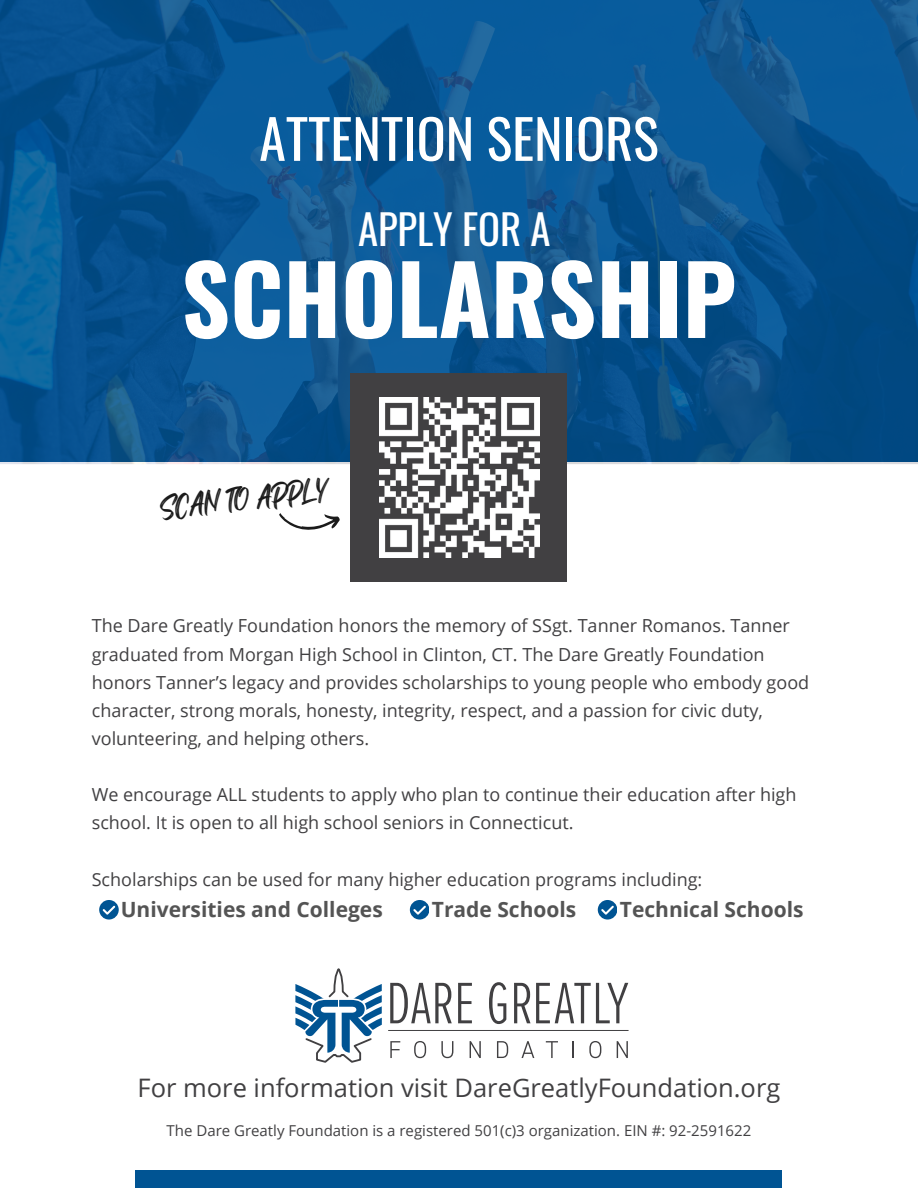
<style>
.page{position:relative;width:918px;height:1188px;background:#fff}
.page>*{position:absolute;margin:0;border:0;box-sizing:border-box;transform-origin:0 0}
.t1{font:700 94.65px "Oswald";color:#fff}
.t2{font:54px "Oswald";color:#fff}
.t3{font:40.8px "Oswald";color:#fff}
.t4{font:30px "Black Bones";color:#1b1b1b}
.t5{font:25.5px "Open Sans";color:#414042}
.t6{font:700 21px "Open Sans";color:#545454}
.t7{font:18px/28.2px "Open Sans";color:#414042}
.t8{font:15px "Open Sans";color:#414042}
</style>
<div class="page">
<img style="left:0;top:0;width:918px;height:464px">
<div style="left:136px;top:1171px;width:646px;height:17px;background:#005493"></div>
<div style="left:351px;top:373px;width:216px;height:208px;background:#414042"></div>
<img style="left:379px;top:398px;width:160px;height:159px">
<svg style="left:390px;top:983px;width:62px;height:40px"></svg>
<svg style="left:458px;top:983px;width:14px;height:40px"></svg>
<svg style="left:489px;top:982px;width:17px;height:42px"></svg>
<svg style="left:514px;top:983px;width:114px;height:40px"></svg>
<hr style="left:388px;top:1030px;width:241px;height:1px;background:#414042">
<svg style="left:390px;top:1041px;width:10px;height:17px"></svg>
<svg style="left:414px;top:1041px;width:12px;height:17px"></svg>
<svg style="left:441px;top:1041px;width:12px;height:17px"></svg>
<svg style="left:470px;top:1041px;width:11px;height:17px"></svg>
<svg style="left:497px;top:1041px;width:11px;height:17px"></svg>
<svg style="left:522px;top:1041px;width:12px;height:17px"></svg>
<svg style="left:546px;top:1041px;width:12px;height:17px"></svg>
<svg style="left:572px;top:1041px;width:2px;height:17px"></svg>
<svg style="left:589px;top:1041px;width:12px;height:17px"></svg>
<svg style="left:617px;top:1041px;width:11px;height:17px"></svg>
<svg style="left:295px;top:968px;width:87px;height:95px"></svg>
<div style="left:99px;top:900px;width:19px;height:19px;background:#005493;border-radius:50%"></div>
<svg style="left:103px;top:906px;width:12px;height:9px"></svg>
<div style="left:410px;top:900px;width:19px;height:19px;background:#005493;border-radius:50%"></div>
<svg style="left:413px;top:906px;width:13px;height:9px"></svg>
<div style="left:598px;top:900px;width:19px;height:19px;background:#005493;border-radius:50%"></div>
<svg style="left:601px;top:906px;width:13px;height:9px"></svg>
<svg style="left:279px;top:513px;width:61px;height:17px"></svg>
<p class="t2" style="left:259px;top:96px;width:401px">ATTENTION SENIORS</p>
<p class="t3" style="left:358px;top:197px;width:194px">APPLY FOR A</p>
<p class="t1" style="left:181px;top:225px;width:557px">SCHOLARSHIP</p>
<p class="t4" style="left:158px;top:487px;width:167px;rotate:-6deg">SCAN TO APPLY</p>
<p class="t7" style="left:92px;top:611px;width:719px">The Dare Greatly Foundation honors the memory of SSgt. Tanner Romanos. Tanner graduated from Morgan High School in Clinton, CT. The Dare Greatly Foundation honors Tanner’s legacy and provides scholarships to young people who embody good character, strong morals, honesty, integrity, respect, and a passion for civic duty, volunteering, and helping others.</p>
<p class="t7" style="left:92px;top:780px;width:706px">We encourage ALL students to apply who plan to continue their education after high school. It is open to all high school seniors in Connecticut.</p>
<p class="t7" style="left:92px;top:864px;width:612px">Scholarships can be used for many higher education programs including:</p>
<p class="t6" style="left:121px;top:895px;width:264px">Universities and Colleges</p>
<p class="t6" style="left:432px;top:895px;width:146px">Trade Schools</p>
<p class="t6" style="left:620px;top:895px;width:185px">Technical Schools</p>
<p class="t5" style="left:138px;top:1069px;width:644px">For more information visit DareGreatlyFoundation.org</p>
<p class="t8" style="left:167px;top:1120px;width:586px">The Dare Greatly Foundation is a registered 501(c)3 organization. EIN #: 92-2591622</p>
</div>
